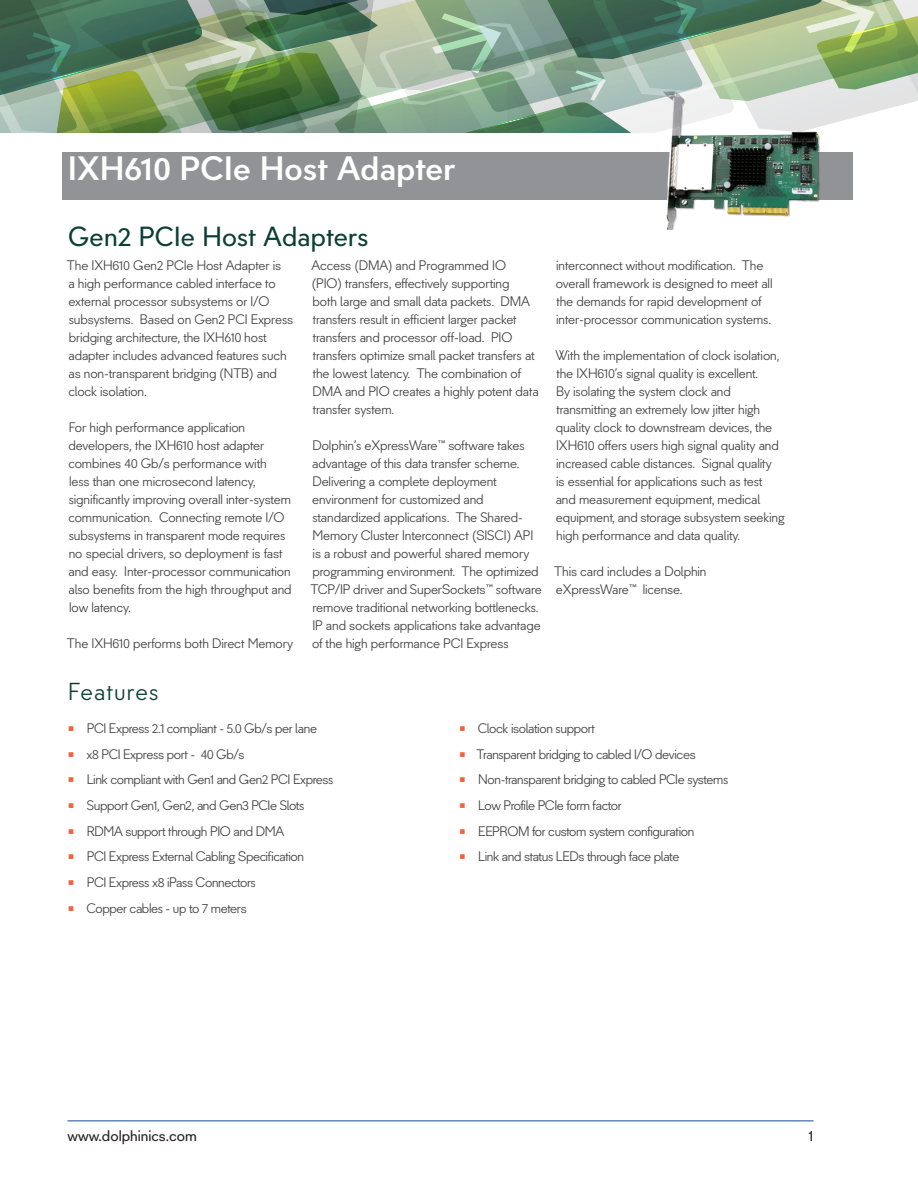
<style>
.page{position:relative;width:918px;height:1188px;background:#fff}
.page>*{position:absolute;margin:0;border:0;box-sizing:border-box;transform-origin:0 0}
.Head1_NTOC{font:500 33px "Neology Deco";letter-spacing:.01em;color:#fff}
.Product_Header{font:27px "Neology Deco";letter-spacing:.01em;color:#0b3f35}
.head2{font:300 24px "Neology Deco";letter-spacing:.05em;color:#0b3f35}
.folio{font:15px "Neology";color:#231f20}
.body{font:300 13.5px/18px "Neology";letter-spacing:-.01em;color:#3e3e3f}
.body-2{font:300 13.5px "Neology";letter-spacing:-.03em;color:#3e3e3f}
</style>
<div class="page">
<div style="left:62px;top:152px;width:790px;height:48px;background:#919396"></div>
<img style="left:666px;top:133px;width:154px;height:97px">
<img style="left:0;top:0;width:918px;height:133px">
<hr style="left:68px;top:1120px;width:746px;height:1px;background:#0c4d9c">
<p class="Head1_NTOC" style="left:68px;top:149px;width:389px">IXH610 PCIe Host Adapter</p>
<p class="Product_Header" style="left:68px;top:221px;width:302px">Gen2 PCIe Host Adapters</p>
<p class="body" style="left:67px;top:256px;width:228px">The IXH610 Gen2 PCIe Host Adapter is<br>a high performance cabled interface to external processor subsystems or I/O subsystems. Based on Gen2 PCI Express bridging architecture, the IXH610 host adapter includes advanced features such as non-transparent bridging (NTB) and clock isolation.</p>
<p class="body" style="left:68px;top:418px;width:225px">For high performance application developers, the IXH610 host adapter combines 40 Gb/s performance with<br>less than one microsecond latency, significantly improving overall inter-system communication. Connecting remote I/O subsystems in transparent mode requires no special drivers, so deployment is fast and easy. Inter-processor communication also benefits from the high throughput and low latency.</p>
<p class="body" style="left:67px;top:634px;width:228px">The IXH610 performs both Direct Memory</p>
<p class="body" style="left:312px;top:256px;width:229px">Access (DMA) and Programmed IO (PIO) transfers, effectively supporting<br>both large and small data packets. DMA transfers result in efficient larger packet transfers and processor off-load. PIO transfers optimize small packet transfers at the lowest latency. The combination of DMA and PIO creates a highly potent data transfer system.</p>
<p class="body" style="left:311px;top:436px;width:233px">Dolphin’s eXpressWare™ software takes advantage of this data transfer scheme.<br>Delivering a complete deployment environment for customized and standardized applications. The Shared-Memory Cluster Interconnect (SISCI) API is a robust and powerful shared memory programming environment. The optimized TCP/IP driver and SuperSockets™ software remove traditional networking bottlenecks.<br>IP and sockets applications take advantage of the high performance PCI Express</p>
<p class="head2" style="left:68px;top:677px;width:92px">Features</p>
<p class="body" style="left:556px;top:256px;width:218px">interconnect without modification. The overall framework is designed to meet all the demands for rapid development of inter-processor communication systems.</p>
<p class="body" style="left:555px;top:346px;width:231px">With the implementation of clock isolation, the IXH610’s signal quality is excellent.<br>By isolating the system clock and transmitting an extremely low jitter high quality clock to downstream devices, the IXH610 offers users high signal quality and increased cable distances. Signal quality<br>is essential for applications such as test and measurement equipment, medical equipment, and storage subsystem seeking high performance and data quality.</p>
<p class="body" style="left:554px;top:562px;width:154px">This card includes a Dolphin eXpressWare™ license.</p>
<p class="body-2" style="left:87px;top:721px;width:232px">PCI Express 2.1 compliant - 5.0 Gb/s per lane</p>
<p class="body-2" style="left:87px;top:746px;width:159px">x8 PCI Express port - 40 Gb/s</p>
<p class="body-2" style="left:87px;top:772px;width:248px">Link compliant with Gen1 and Gen2 PCI Express</p>
<p class="body-2" style="left:87px;top:797px;width:219px">Support Gen1, Gen2, and Gen3 PCIe Slots</p>
<p class="body-2" style="left:87px;top:823px;width:199px">RDMA support through PIO and DMA</p>
<p class="body-2" style="left:87px;top:849px;width:219px">PCI Express External Cabling Specification</p>
<p class="body-2" style="left:87px;top:874px;width:171px">PCI Express x8 iPass Connectors</p>
<p class="body-2" style="left:86px;top:900px;width:162px">Copper cables - up to 7 meters</p>
<p class="body-2" style="left:478px;top:721px;width:119px">Clock isolation support</p>
<p class="body-2" style="left:476px;top:746px;width:221px">Transparent bridging to cabled I/O devices</p>
<p class="body-2" style="left:478px;top:772px;width:252px">Non-transparent bridging to cabled PCIe systems</p>
<p class="body-2" style="left:478px;top:797px;width:145px">Low Profile PCIe form factor</p>
<p class="body-2" style="left:478px;top:823px;width:218px">EEPROM for custom system configuration</p>
<p class="body-2" style="left:478px;top:849px;width:203px">Link and status LEDs through face plate</p>
<p class="folio" style="left:68px;top:1127px;width:131px">www.dolphinics.com</p>
<p class="folio" style="left:809px;top:1127px;width:6px">1</p>
</div>
